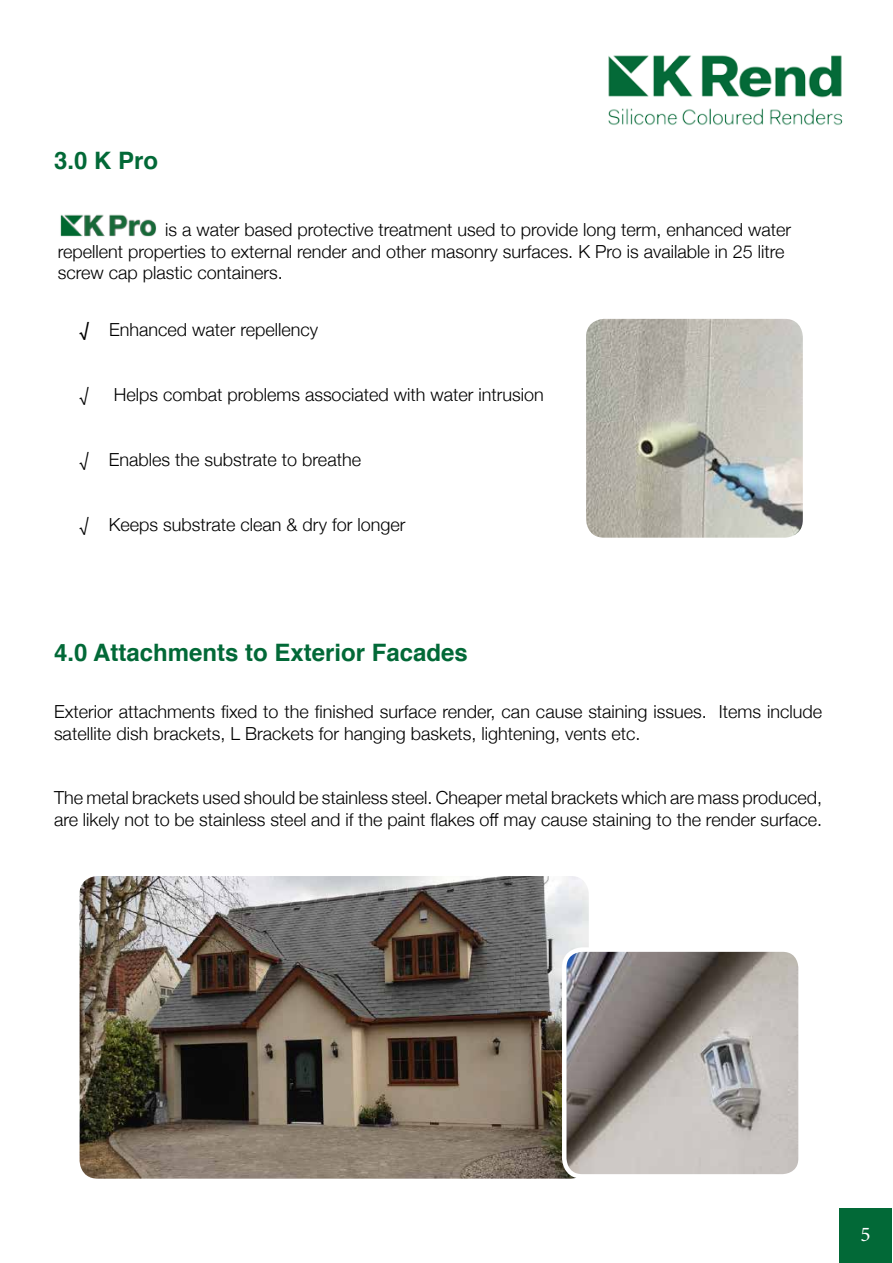
<style>
.page{position:relative;width:893px;height:1263px;background:#fff}
.page>*{position:absolute;margin:0;border:0;box-sizing:border-box;transform-origin:0 0}
.t1{font:700 24px "Helvetica";color:#026937}
.t2{font:21px "Minion Pro";color:#fff}
.t3{font:300 18px/21.6px "Helvetica Neue";color:#000}
.s1{font-weight:400}
</style>
<div class="page">
<img style="left:608px;top:55px;width:235px;height:70px">
<div style="left:839px;top:1209px;width:53px;height:54px;background:#026937"></div>
<img style="left:60px;top:214px;width:97px;height:23px">
<img style="left:586px;top:319px;width:217px;height:219px">
<img style="left:80px;top:876px;width:509px;height:303px">
<img style="left:564px;top:949px;width:234px;height:227px">
<div style="left:562px;top:947px;width:241px;height:232px;border:4px solid #fff;border-radius:18px"></div>
<h1 class="t1" style="left:54px;top:141px;width:106px">3.0 K Pro</h1>
<p class="t3" style="left:58px;top:217px;width:735px;text-indent:107px">is a water based protective treatment used to provide long term, enhanced water repellent properties to external render and other masonry surfaces. K Pro is available in 25 litre screw cap plastic containers.</p>
<p class="t3" style="left:80px;top:318px;width:240px"><span class="s1">√</span> Enhanced water repellency</p>
<p class="t3" style="left:80px;top:383px;width:11px">√</p>
<p class="t3" style="left:114px;top:383px;width:431px">Helps combat problems associated with water intrusion</p>
<p class="t3" style="left:80px;top:447px;width:283px">√ Enables the substrate to breathe</p>
<p class="t3" style="left:80px;top:512px;width:327px">√ Keeps substrate clean &amp; dry for longer</p>
<h1 class="t1" style="left:54px;top:633px;width:415px">4.0 Attachments to Exterior Facades</h1>
<p class="t3" style="left:54px;top:699px;width:770px">Exterior attachments fixed to the finished surface render, can cause staining issues. Items include satellite dish brackets, L Brackets for hanging baskets, lightening, vents etc.</p>
<p class="t3" style="left:54px;top:786px;width:770px">The metal brackets used should be stainless steel. Cheaper metal brackets which are mass produced, are likely not to be stainless steel and if the paint flakes off may cause staining to the render surface.</p>
<p class="t2" style="left:860px;top:1220px;width:12px">5</p>
</div>
